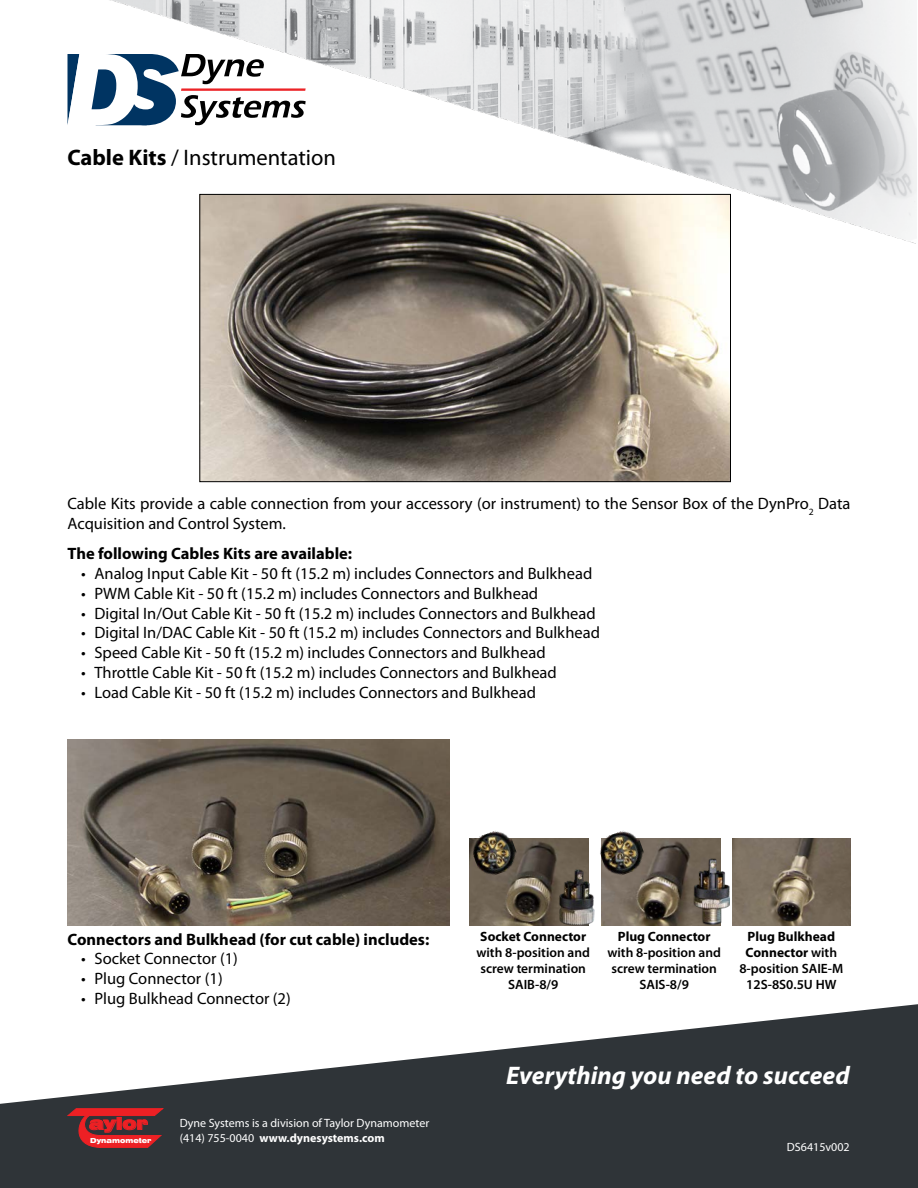
<style>
.page{position:relative;width:918px;height:1188px;background:#fff}
.page>*{position:absolute;margin:0;border:0;box-sizing:border-box;transform-origin:0 0}
.Footer_Heading_-_Eve{font:italic 700 25.5px "Myriad Pro";color:#fff}
.t1{font:22.5px "Myriad Pro";color:#000}
.t2{font:16.5px/19.8px "Myriad Pro";color:#000}
.t3{font:700 16.5px "Myriad Pro";color:#000}
.t4{font:900 expanded 16.5px "Swiss 721 BT";color:#ed2024}
.t5{font:600 13.5px/16.2px "Myriad Pro";color:#000;text-align:center}
.t6{font:700 13.5px/16.2px "Myriad Pro";color:#000;text-align:center}
.Footer_-_Address_-_L{font:12px "Myriad Pro";color:#fff}
.Footer_-_Address_-_L-2{font:700 12px "Myriad Pro";color:#fff}
.t7{font:900 expanded 6.9px "Swiss 721 BT";color:#fff;scale:.91 1}
.s1{font-weight:700}
.s2{font-weight:400}
.s3{font-weight:600}
</style>
<div class="page">
<svg style="left:0;top:1004px;width:918px;height:184px;fill:#2f3438"></svg>
<svg style="left:68px;top:1108px;width:95px;height:40px;background:#92292d"></svg>
<svg style="left:68px;top:54px;width:39px;height:71px"></svg>
<img style="left:107px;top:0;width:810px;height:243px">
<img style="left:470px;top:839px;width:119px;height:86px">
<img style="left:602px;top:839px;width:119px;height:86px">
<img style="left:201px;top:196px;width:528px;height:284px">
<div style="left:199px;top:194px;width:532px;height:288px;border:1px solid #000"></div>
<img style="left:600px;top:830px;width:49px;height:50px">
<img style="left:694px;top:859px;width:36px;height:65px">
<img style="left:469px;top:831px;width:52px;height:49px">
<img style="left:558px;top:869px;width:37px;height:56px">
<img style="left:732px;top:839px;width:118px;height:86px">
<img style="left:68px;top:740px;width:382px;height:185px">
<p class="t1" style="left:68px;top:143px;width:270px"><span class="s1">Cable Kits</span> / Instrumentation</p>
<p class="t2" style="left:68px;top:493px;width:784px">Cable Kits provide a cable connection from your accessory (or instrument) to the Sensor Box of the DynPro<sub>2</sub> Data<br>Acquisition and Control System.</p>
<p class="t3" style="left:68px;top:543px;width:286px">The following Cables Kits are available:</p>
<p class="t2" style="left:81px;top:563px;width:513px">• Analog Input Cable Kit - 50 ft (15.2 m) includes Connectors and Bulkhead</p>
<p class="t2" style="left:81px;top:583px;width:459px">• PWM Cable Kit - 50 ft (15.2 m) includes Connectors and Bulkhead</p>
<p class="t2" style="left:81px;top:603px;width:516px">• Digital In/Out Cable Kit - 50 ft (15.2 m) includes Connectors and Bulkhead</p>
<p class="t2" style="left:81px;top:623px;width:521px">• Digital In/DAC Cable Kit - 50 ft (15.2 m) includes Connectors and Bulkhead</p>
<p class="t2" style="left:81px;top:643px;width:466px">• Speed Cable Kit - 50 ft (15.2 m) includes Connectors and Bulkhead</p>
<p class="t2" style="left:81px;top:662px;width:477px">• Throttle Cable Kit - 50 ft (15.2 m) includes Connectors and Bulkhead</p>
<p class="t2" style="left:81px;top:682px;width:457px">• Load Cable Kit - 50 ft (15.2 m) includes Connectors and Bulkhead</p>
<p class="t3" style="left:68px;top:928px;width:363px">Connectors and Bulkhead (for cut cable) includes:</p>
<p class="t2" style="left:81px;top:949px;width:158px">• Socket Connector (1)</p>
<p class="t2" style="left:81px;top:968px;width:143px">• Plug Connector (1)</p>
<p class="t2" style="left:81px;top:988px;width:211px">• Plug Bulkhead Connector (2)</p>
<p class="t4" style="left:89px;top:1114px;width:60px">aylor</p>
<p class="t7" style="left:90px;top:1136px;width:69px">Dynamometer</p>
<p class="Footer_-_Address_-_L" style="left:180px;top:1115px;width:251px">Dyne Systems is a division of Taylor Dynamometer</p>
<p class="Footer_-_Address_-_L-2" style="left:180px;top:1130px;width:207px"><span class="s2">(414) 755-0040</span> www.dynesystems.com</p>
<p class="t5" style="left:476px;top:928px;width:115px;text-align:left"><span class="s1">Socket Connector </span>with 8-position and screw termination</p>
<p class="t5" style="left:508px;top:976px;width:52px">SAIB-8/9</p>
<p class="t5" style="left:607px;top:928px;width:115px"><span class="s1">Plug Connector </span>with 8-position and screw termination</p>
<p class="t5" style="left:639px;top:976px;width:51px">SAIS-8/9</p>
<p class="t6" style="left:739px;top:928px;width:105px">Plug Bulkhead<br>Connector <span class="s3">with<br>8-position SAIE-M</span></p>
<p class="t5" style="left:746px;top:976px;width:92px">12S-8S0.5U HW</p>
<p class="Footer_Heading_-_Eve" style="left:506px;top:1059px;width:345px">Everything you need to succeed</p>
<p class="Footer_-_Address_-_L" style="left:787px;top:1140px;width:64px">DS6415v002</p>
</div>
